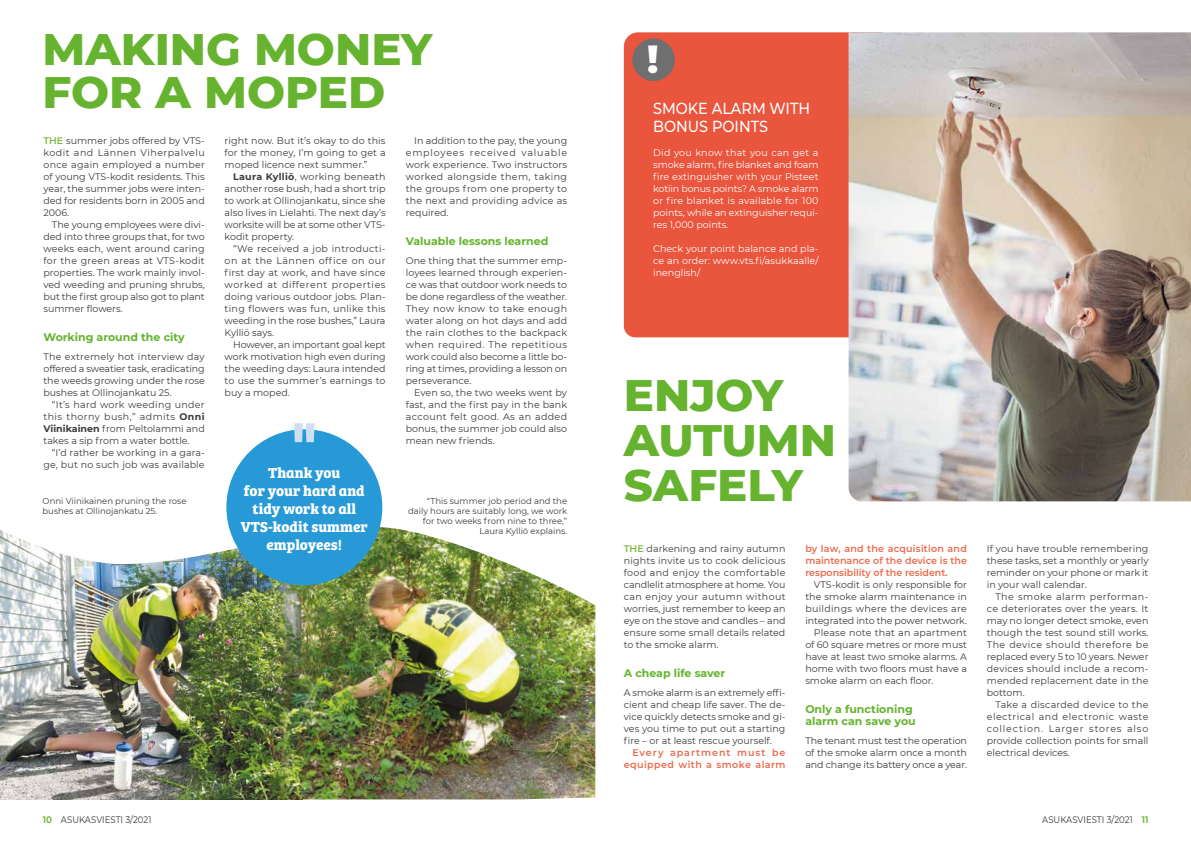
<style>
.page{position:relative;width:1191px;height:842px;background:#fff}
.page>*{position:absolute;margin:0;border:0;box-sizing:border-box;transform-origin:0 0}
.t1{font:700 80px "Bree Serif";color:#cedff4}
.t2{font:800 45px/45px "Montserrat";color:#65b32e}
.t3{font:800 40px "Montserrat";color:#fff}
.t4{font:500 16px/18px "Montserrat";color:#fff;scale:.9 1}
.t5{font:700 15px/18px "Bree Serif";color:#fff;text-align:center}
.t6{font:700 11px/12px "Montserrat";color:#65b32e}
.t7{font:9.5px/12px "Montserrat";color:#3c3c3b;text-align:justify}
.t8{font:9.5px/12px "Montserrat";color:#fff;text-align:justify}
.t9{font:600 9.5px/12px "Montserrat";letter-spacing:.005em;color:#ed694d;text-align:justify}
.t10{font:600 9.5px/12px "Montserrat";letter-spacing:.05em;color:#ed694d;text-align:right}
.t11{font:9.5px "Montserrat";color:#3c3c3b;scale:.9 1}
.t12{font:9.5px "Montserrat";letter-spacing:.03em;color:#3c3c3b}
.t13{font:9.5px "Montserrat";letter-spacing:.02em;color:#3c3c3b}
.t14{font:8.5px/10px "Montserrat";color:#3c3c3b}
.s1{font-weight:600;color:#7aba42}
.s2{font-weight:700}
.s3{font-weight:700;color:#7aba42}
</style>
<div class="page">
<img style="left:0;top:618px;width:277px;height:181px">
<img style="left:277px;top:618px;width:318px;height:181px">
<img style="left:0;top:429px;width:596px;height:189px">
<div style="left:229px;top:431px;width:151px;height:152px;background:#2699d6;border-radius:50%"></div>
<div style="left:226px;top:429px;width:156px;height:156px;border:4px solid #2699d6;border-radius:50%"></div>
<div style="left:624px;top:32px;width:224px;height:305px;background:#ea553d"></div>
<img style="left:848px;top:32px;width:343px;height:469px">
<div style="left:632px;top:39px;width:43px;height:42px;background:#706f6f;border-radius:50%"></div>
<h2 class="t2" style="left:43px;top:25px;width:391px;line-height:43px">MAKING MONEY<br>FOR A MOPED</h2>
<p class="t7" style="left:43px;top:134px;width:163px"><span class="s1">THE</span> summer jobs offered by VTS&shy;kodit and Lännen Viherpalvelu once again employed a number of young VTS-kodit residents. This year, the summer jobs were inten&shy;ded for residents born in 2005 and 2006.</p>
<p class="t7" style="left:43px;top:218px;width:163px;text-indent:9px">The young employees were divi&shy;ded into three groups that, for two weeks each, went around caring for the green areas at VTS-kodit properties. The work mainly invol&shy;ved weeding and pruning shrubs, but the first group also got to plant summer flowers.</p>
<p class="t6" style="left:43px;top:331px;width:143px">Working around the city</p>
<p class="t7" style="left:43px;top:350px;width:163px">The extremely hot interview day offered a sweatier task, eradicating the weeds growing under the rose bushes at Ollinojankatu 25.</p>
<p class="t7" style="left:43px;top:398px;width:163px;text-indent:9px">“It’s hard work weeding under this thorny bush,” admits <span class="s2">Onni Viinikainen</span> from Peltolammi and takes a sip from a water bottle.</p>
<p class="t7" style="left:43px;top:446px;width:163px;text-align:right">“I’d rather be working in a gara&shy;ge, but no such job was available</p>
<p class="t7" style="left:225px;top:134px;width:162px">right now. But it’s okay to do this for the money, I’m going to get a moped licence next summer.”</p>
<p class="t7" style="left:225px;top:170px;width:162px;text-indent:9px"><span class="s2">Laura Kylliö</span>, working beneath another rose bush, had a short trip to work at Ollinojankatu, since she also lives in Lielahti. The next day’s worksite will be at some other VTS&shy;kodit property.</p>
<p class="t7" style="left:225px;top:242px;width:162px;text-indent:9px">“We received a job introducti&shy;on at the Lännen office on our first day at work, and have since worked at different properties doing various outdoor jobs. Plan&shy;ting flowers was fun, unlike this weeding in the rose bushes,” Laura Kylliö says.</p>
<p class="t7" style="left:225px;top:338px;width:162px;text-indent:9px">However, an important goal kept work motivation high even during the weeding days: Laura intended to use the summer’s earnings to buy a moped.</p>
<p class="t7" style="left:406px;top:134px;width:163px;text-indent:9px">In addition to the pay, the young employees received valuable work experience. Two instructors worked alongside them, taking the groups from one property to the next and providing advice as required.</p>
<p class="t6" style="left:406px;top:235px;width:144px">Valuable lessons learned</p>
<p class="t7" style="left:406px;top:254px;width:163px">One thing that the summer emp&shy;loyees learned through experien&shy;ce was that outdoor work needs to be done regardless of the weather.<br>They now know to take enough water along on hot days and add the rain clothes to the backpack when required. The repetitious work could also become a little bo&shy;ring at times, providing a lesson on perseverance.</p>
<p class="t7" style="left:406px;top:386px;width:163px;text-indent:9px">Even so, the two weeks went by fast, and the first pay in the bank account felt good. As an added bonus, the summer job could also mean new friends.</p>
<h1 class="t1" style="left:290px;top:386px;width:29px">"</h1>
<h3 class="t5" style="left:268px;top:463px;width:74px">Thank you</h3>
<h3 class="t5" style="left:241px;top:481px;width:128px">for your hard and tidy work to all<br>VTS-kodit summer employees!</h3>
<p class="t14" style="left:43px;top:496px;width:146px">Onni Viinikainen pruning the rose bushes at Ollinojankatu 25.</p>
<p class="t14" style="left:408px;top:496px;width:161px;text-align:right">“This summer job period and the daily hours are suitably long, we work for two weeks from nine to three,”<br>Laura Kylliö explains.</p>
<h3 class="t3" style="left:647px;top:30px;width:14px">!</h3>
<h3 class="t4" style="left:653px;top:99px;width:176px">SMOKE ALARM WITH<br>BONUS POINTS</h3>
<p class="t8" style="left:653px;top:146px;width:167px">Did you know that you can get a smoke alarm, fire blanket and foam fire extinguisher with your Pisteet kotiin bonus points? A smoke alarm or fire blanket is available for 100 points, while an extinguisher requi&shy;res 1,000 points.</p>
<p class="t8" style="left:653px;top:242px;width:167px">Check your point balance and pla&shy;ce an order: www.vts.fi/asukkaalle/ inenglish/</p>
<h2 class="t2" style="left:624px;top:370px;width:214px">ENJOY<br>AUTUMN<br>SAFELY</h2>
<p class="t7" style="left:624px;top:542px;width:163px"><span class="s1">THE</span> darkening and rainy autumn nights invite us to cook delicious food and enjoy the comfortable candlelit atmosphere at home. You can enjoy your autumn without worries, just remember to keep an eye on the stove and candles – and ensure some small details related to the smoke alarm.</p>
<p class="t6" style="left:624px;top:667px;width:103px">A cheap life saver</p>
<p class="t7" style="left:624px;top:686px;width:163px">A smoke alarm is an extremely effi&shy;cient and cheap life saver. The de&shy;vice quickly detects smoke and gi&shy;ves you time to put out a starting fire – or at least rescue yourself.</p>
<p class="t10" style="left:624px;top:746px;width:163px">Every apartment must be equipped with a smoke alarm</p>
<p class="t9" style="left:805px;top:542px;width:163px">by law, and the acquisition and maintenance of the device is the responsibility of the resident.</p>
<p class="t7" style="left:814px;top:578px;width:155px">VTS-kodit is only responsible for</p>
<p class="t7" style="left:805px;top:590px;width:163px">the smoke alarm maintenance in</p>
<p class="t12" style="left:805px;top:602px;width:163px">buildings where the devices are</p>
<p class="t7" style="left:805px;top:614px;width:163px">integrated into the power network.</p>
<p class="t13" style="left:814px;top:626px;width:154px">Please note that an apartment</p>
<p class="t7" style="left:805px;top:638px;width:163px">of 60 square metres or more must</p>
<p class="t7" style="left:805px;top:650px;width:163px">have at least two smoke alarms. A</p>
<p class="t7" style="left:805px;top:662px;width:163px">home with two floors must have a</p>
<p class="t7" style="left:805px;top:674px;width:130px">smoke alarm on each floor.</p>
<p class="t6" style="left:805px;top:703px;width:112px">Only a functioning alarm can save you</p>
<p class="t7" style="left:805px;top:734px;width:163px">The tenant must test the operation of the smoke alarm once a month and change its battery once a year.</p>
<p class="t7" style="left:986px;top:542px;width:163px">If you have trouble remembering these tasks, set a monthly or yearly reminder on your phone or mark it in your wall calendar.</p>
<p class="t7" style="left:986px;top:590px;width:163px;text-indent:9px">The smoke alarm performan&shy;ce deteriorates over the years. It may no longer detect smoke, even though the test sound still works.<br>The device should therefore be replaced every 5 to 10 years. Newer devices should include a recom&shy;mended replacement date in the bottom.</p>
<p class="t7" style="left:986px;top:698px;width:163px;text-indent:9px">Take a discarded device to the electrical and electronic waste collection. Larger stores also provide collection points for small electrical devices.</p>
<p class="t11" style="left:43px;top:813px;width:122px"><span class="s3">10</span> ASUKASVIESTI 3/2021</p>
<p class="t11" style="left:1042px;top:813px;width:119px">ASUKASVIESTI 3/2021 <span class="s3">11</span></p>
</div>
